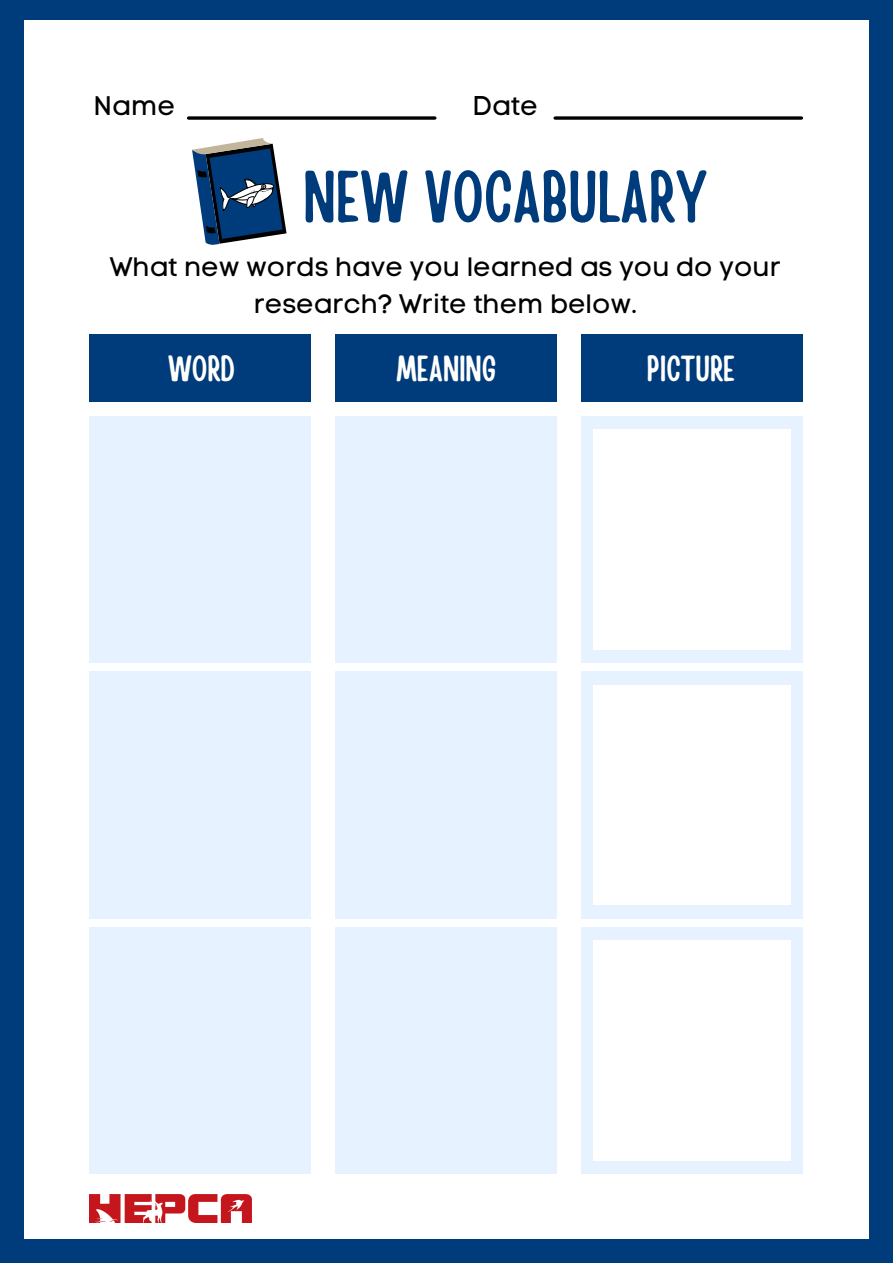
<style>
.page{position:relative;width:893px;height:1264px;background:#fff}
.page>*{position:absolute;margin:0;border:0;box-sizing:border-box;transform-origin:0 0}
.t1{font:72.45px "Handy Casual Condensed";color:#003c7b}
.t2{font:36px "Handy Casual Condensed";color:#fff}
.t3{font:26.85px "Code Pro Normal LC";color:#000}
.t4{font:26.55px/37px "Code Pro Normal LC";color:#000;text-align:center}
</style>
<div class="page">
<div style="left:0;top:0;width:892px;height:1262px;background:#003c7b"></div>
<div style="left:24px;top:20px;width:844px;height:1219px;background:#fff"></div>
<svg style="left:188px;top:116px;width:247px;height:4px"></svg>
<svg style="left:555px;top:116px;width:246px;height:4px"></svg>
<div style="left:89px;top:334px;width:222px;height:67px;background:#003c7b"></div>
<div style="left:335px;top:334px;width:222px;height:67px;background:#003c7b"></div>
<div style="left:580px;top:334px;width:222px;height:67px;background:#003c7b"></div>
<div style="left:89px;top:416px;width:222px;height:247px;background:#e6f2ff"></div>
<div style="left:89px;top:671px;width:222px;height:247px;background:#e6f2ff"></div>
<div style="left:89px;top:927px;width:222px;height:246px;background:#e6f2ff"></div>
<div style="left:335px;top:416px;width:222px;height:247px;background:#e6f2ff"></div>
<div style="left:335px;top:671px;width:222px;height:247px;background:#e6f2ff"></div>
<div style="left:335px;top:927px;width:222px;height:246px;background:#e6f2ff"></div>
<div style="left:580px;top:416px;width:222px;height:247px;background:#e6f2ff"></div>
<div style="left:580px;top:671px;width:222px;height:247px;background:#e6f2ff"></div>
<div style="left:580px;top:927px;width:222px;height:246px;background:#e6f2ff"></div>
<div style="left:593px;top:430px;width:197px;height:219px;background:#fff"></div>
<div style="left:593px;top:685px;width:197px;height:219px;background:#fff"></div>
<div style="left:593px;top:940px;width:197px;height:220px;background:#fff"></div>
<svg style="left:192px;top:138px;width:94px;height:107px"></svg>
<img style="left:89px;top:1194px;width:162px;height:28px">
<p class="t3" style="left:94px;top:89px;width:83px">Name</p>
<p class="t3" style="left:472px;top:89px;width:67px">Date</p>
<h1 class="t1" style="left:303px;top:149px;width:405px">NEW VOCABULARY</h1>
<p class="t4" style="left:110px;top:248px;width:672px">What new words have you learned as you do your research? Write them below.</p>
<h2 class="t2" style="left:168px;top:345px;width:68px">WORD</h2>
<h2 class="t2" style="left:396px;top:345px;width:101px">MEANING</h2>
<h2 class="t2" style="left:647px;top:345px;width:90px">PICTURE</h2>
</div>
